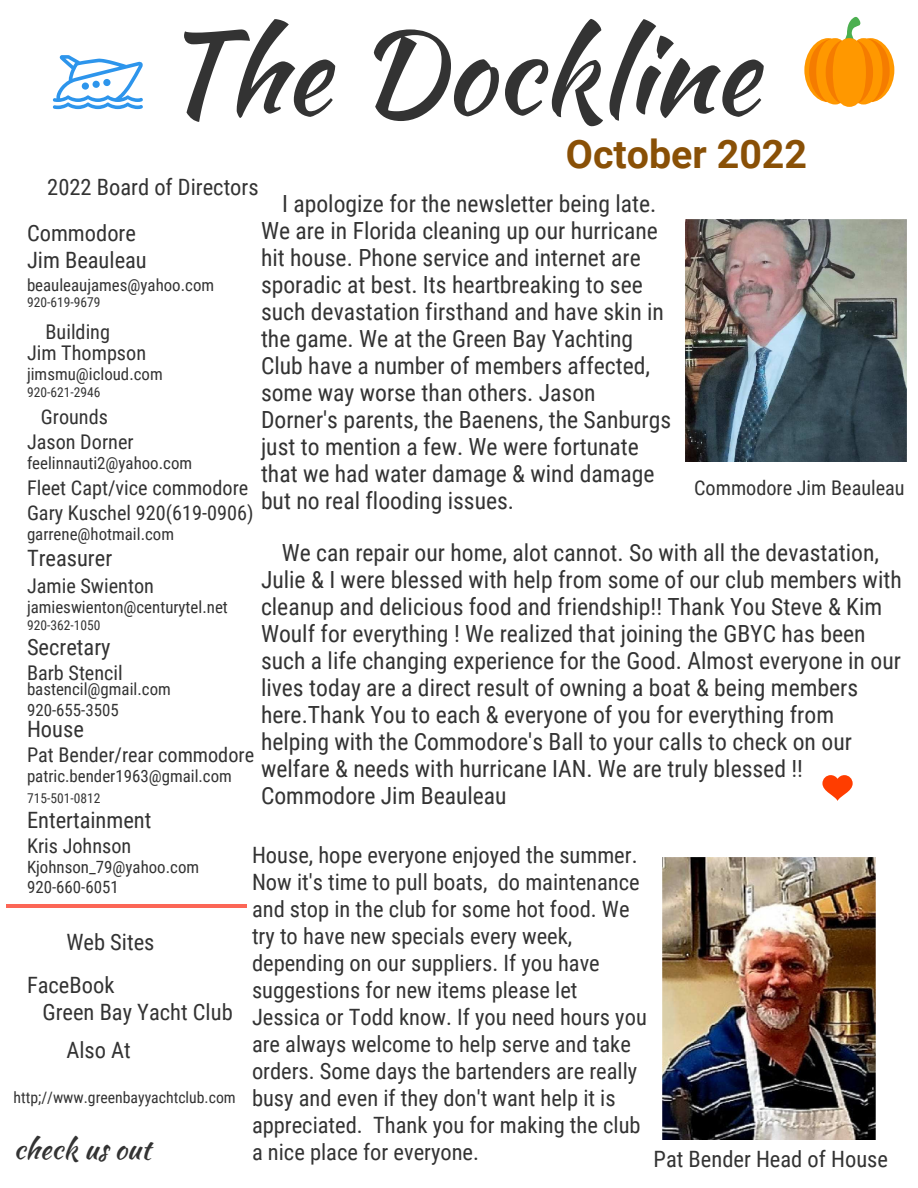
<style>
.page{position:relative;width:918px;height:1188px;background:#fff}
.page>*{position:absolute;margin:0;border:0;box-sizing:border-box;transform-origin:0 0}
.t1{font:112.5px "Kaushan Script";color:#333}
.t2{font:700 39.3px "Roboto";color:#895006}
.t3{font:28.2px "Kaushan Script";color:#333}
.t4{font:23.7px/27px "Roboto Condensed";color:#333}
.t5{font:22.5px/27px "Roboto Condensed";color:#333}
.t6{font:20.25px/21.3px "Roboto Condensed";color:#333}
.t7{font:16.8px/20.2px "Roboto Condensed";color:#333}
.t8{font:15.75px "Roboto Condensed";color:#333}
.t9{font:13.5px "Roboto Condensed";color:#333}
</style>
<div class="page">
<hr style="left:6px;top:904px;width:240px;height:4px;background:#fc6656">
<svg style="left:53px;top:55px;width:90px;height:54px"></svg>
<img style="left:685px;top:219px;width:222px;height:242px">
<img style="left:663px;top:857px;width:212px;height:283px">
<svg style="left:822px;top:775px;width:31px;height:26px"></svg>
<svg style="left:804px;top:17px;width:90px;height:88px"></svg>
<h1 class="t1" style="left:160px;top:-9px;width:600px">The Dockline</h1>
<h2 class="t2" style="left:566px;top:126px;width:243px">October 2022</h2>
<p class="t5" style="left:27px;top:163px;width:233px;line-height:46.2px;text-indent:20px">2022 Board of Directors<br>Commodore</p>
<p class="t5" style="left:27px;top:245px;width:121px">Jim Beauleau</p>
<p class="t7" style="left:27px;top:275px;width:189px">beauleaujames@yahoo.com</p>
<p class="t4" style="left:261px;top:189px;width:412px;text-indent:21px">I apologize for the newsletter being late.<br>We are in Florida cleaning up our hurricane hit house. Phone service and internet are sporadic at best. Its heartbreaking to see such devastation firsthand and have skin in the game. We at the Green Bay Yachting Club have a number of members affected, some way worse than others. Jason Dorner's parents, the Baenens, the Sanburgs just to mention a few. We were fortunate that we had water damage &amp; wind damage but no real flooding issues.</p>
<p class="t9" style="left:27px;top:293px;width:75px">920-619-9679</p>
<p class="t6" style="left:27px;top:320px;width:121px;text-indent:19px">Building<br>Jim Thompson</p>
<p class="t7" style="left:27px;top:364px;width:137px">jimsmu@icloud.com</p>
<p class="t9" style="left:27px;top:383px;width:75px">920-621-2946</p>
<p class="t6" style="left:27px;top:430px;width:108px">Jason Dorner</p>
<p class="t6" style="left:41px;top:406px;width:69px">Grounds</p>
<p class="t7" style="left:27px;top:452px;width:167px">feelinnauti2@yahoo.com</p>
<p class="t6" style="left:27px;top:475px;width:228px;line-height:24.8px">Fleet Capt/vice commodore<br>Gary Kuschel 920(619-0906)</p>
<p class="t7" style="left:27px;top:523px;width:149px">garrene@hotmail.com</p>
<p class="t5" style="left:27px;top:544px;width:87px">Treasurer</p>
<p class="t6" style="left:27px;top:574px;width:128px">Jamie Swienton</p>
<p class="t7" style="left:27px;top:596px;width:202px">jamieswienton@centurytel.net</p>
<p class="t9" style="left:27px;top:616px;width:75px">920-362-1050</p>
<p class="t5" style="left:27px;top:632px;width:85px">Secretary</p>
<p class="t6" style="left:27px;top:661px;width:97px">Barb Stencil</p>
<p class="t7" style="left:27px;top:679px;width:145px">bastencil@gmail.com</p>
<p class="t5" style="left:27px;top:715px;width:58px">House</p>
<p class="t6" style="left:27px;top:743px;width:229px">Pat Bender/rear commodore</p>
<p class="t7" style="left:27px;top:765px;width:206px">patric.bender1963@gmail.com</p>
<p class="t9" style="left:27px;top:789px;width:75px">715-501-0812</p>
<p class="t6" style="left:694px;top:476px;width:212px">Commodore Jim Beauleau</p>
<p class="t4" style="left:261px;top:539px;width:642px;text-indent:21px">We can repair our home, alot cannot. So with all the devastation, Julie &amp; I were blessed with help from some of our club members with cleanup and delicious food and friendship!! Thank You Steve &amp; Kim Woulf for everything ! We realized that joining the GBYC has been such a life changing experience for the Good. Almost everyone in our lives today are a direct result of owning a boat &amp; being members here.Thank You to each &amp; everyone of you for everything from helping with the Commodore's Ball to your calls to check on our welfare &amp; needs with hurricane IAN. We are truly blessed !!<br>Commodore Jim Beauleau</p>
<p class="t7" style="left:27px;top:699px;width:93px">920-655-3505</p>
<p class="t5" style="left:27px;top:806px;width:126px">Entertainment</p>
<p class="t6" style="left:27px;top:834px;width:106px">Kris Johnson</p>
<p class="t7" style="left:27px;top:856px;width:174px">Kjohnson_79@yahoo.com<br>920-660-6051</p>
<p class="t5" style="left:27px;top:919px;width:129px;line-height:43.8px;text-indent:39px">Web Sites<br>FaceBook</p>
<p class="t5" style="left:42px;top:998px;width:192px">Green Bay Yacht Club</p>
<p class="t5" style="left:66px;top:1035px;width:66px">Also At</p>
<p class="t8" style="left:14px;top:1086px;width:224px">http;//www.greenbayyachtclub.com</p>
<p class="t3" style="left:14px;top:1128px;width:139px">check us out</p>
<p class="t5" style="left:252px;top:841px;width:396px">House, hope everyone enjoyed the summer.<br>Now it's time to pull boats, do maintenance and stop in the club for some hot food. We try to have new specials every week, depending on our suppliers. If you have suggestions for new items please let Jessica or Todd know. If you need hours you are always welcome to help serve and take orders. Some days the bartenders are really busy and even if they don't want help it is appreciated. Thank you for making the club a nice place for everyone.</p>
<p class="t5" style="left:654px;top:1144px;width:236px">Pat Bender Head of House</p>
</div>
